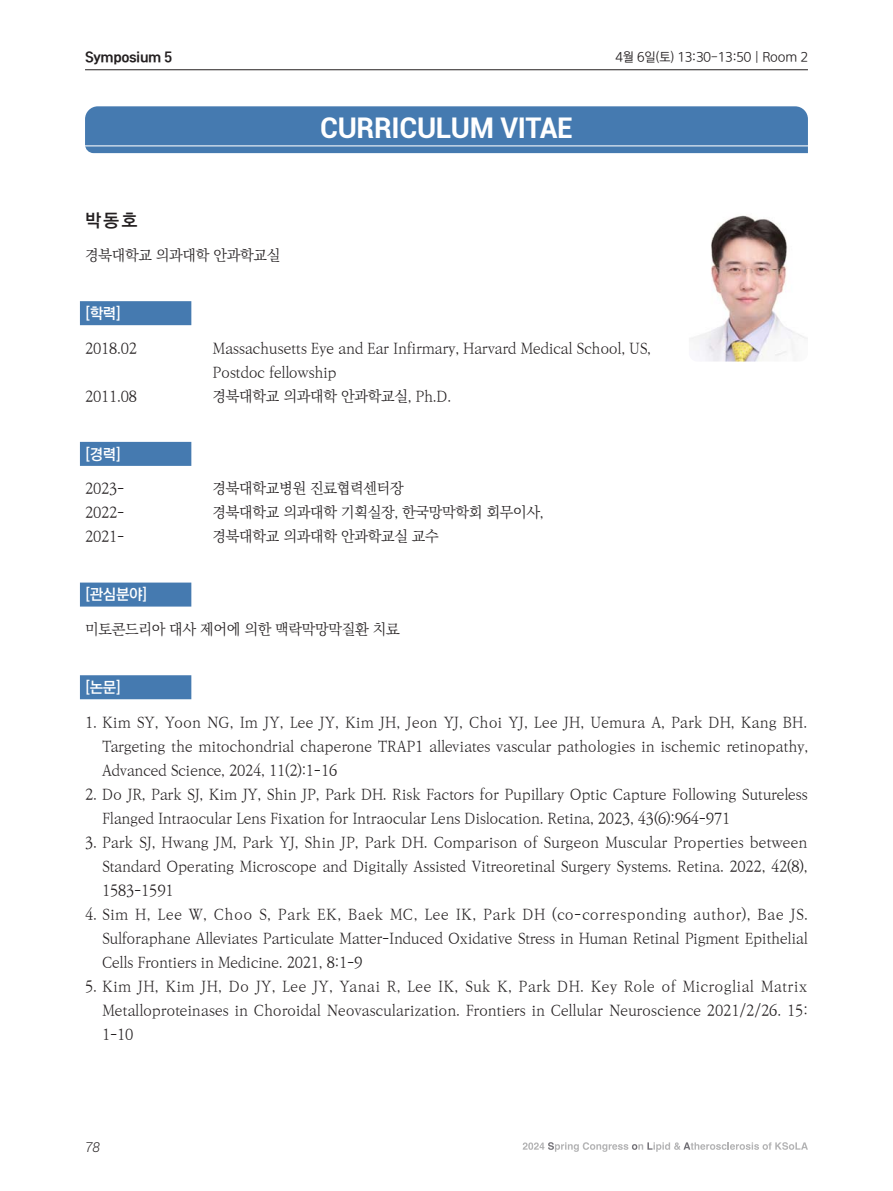
<style>
.page{position:relative;width:893px;height:1191px;background:#fff}
.page>*{position:absolute;margin:0;border:0;box-sizing:border-box;transform-origin:0 0}
.t1{font:700 28.5px "Roboto";letter-spacing:-.01em;color:#fff}
.cv-연자명{font:18px "Rix Sin Go B";color:#231f20}
.cv-내용-논문{font:300 15px/24px "Ko Pub World Batang";letter-spacing:-.02em;color:#231f20;text-align:justify}
.cv-내용{font:300 15px/24px "Ko Pub World Batang";letter-spacing:-.02em;color:#231f20}
.cv-구분{font:15px "Rix Sin Go B";letter-spacing:-.02em;color:#fff}
.t2{font:13.5px "Rix Head B";letter-spacing:-.03em;color:#231f20}
.t3{font:italic 300 13.5px "Roboto";color:#231f20}
.상단-장소{font:12.75px "Rix Sin Go R";letter-spacing:-.01em;color:#231f20}
</style>
<div class="page">
<hr style="left:85px;top:69px;width:723px;height:1px;background:#231f20">
<div style="left:85px;top:106px;width:723px;height:47px;background:#457ab0"></div>
<hr style="left:81px;top:145px;width:731px;height:1px;background:#fff">
<svg style="left:523px;top:1142px;width:285px;height:9px"></svg>
<div style="left:80px;top:301px;width:111px;height:24px;background:#457ab0"></div>
<div style="left:80px;top:442px;width:111px;height:24px;background:#457ab0"></div>
<div style="left:80px;top:582px;width:111px;height:24px;background:#457ab0"></div>
<div style="left:80px;top:675px;width:111px;height:24px;background:#457ab0"></div>
<img style="left:690px;top:215px;width:118px;height:146px">
<p class="t2" style="left:85px;top:50px;width:89px">Symposium 5</p>
<p class="cv-연자명" style="left:85px;top:209px;width:54px">박동호</p>
<p class="cv-내용" style="left:85px;top:243px;width:197px">경북대학교 의과대학 안과학교실</p>
<h1 class="t1" style="left:320px;top:108px;width:254px">CURRICULUM VITAE</h1>
<p class="상단-장소" style="left:615px;top:50px;width:194px">4월 6일(토) 13:30-13:50 | Room 2</p>
<p class="cv-구분" style="left:85px;top:304px;width:38px">[학력]</p>
<p class="cv-내용" style="left:85px;top:336px;width:54px">2018.02</p>
<p class="cv-내용" style="left:213px;top:336px;width:440px">Massachusetts Eye and Ear Infirmary, Harvard Medical School, US,<br>Postdoc fellowship</p>
<p class="cv-내용" style="left:85px;top:384px;width:54px">2011.08</p>
<p class="cv-내용" style="left:213px;top:384px;width:240px">경북대학교 의과대학 안과학교실, Ph.D.</p>
<p class="cv-구분" style="left:85px;top:445px;width:38px">[경력]</p>
<p class="cv-내용" style="left:85px;top:477px;width:41px">2023-</p>
<p class="cv-내용" style="left:213px;top:477px;width:193px">경북대학교병원 진료협력센터장</p>
<p class="cv-내용" style="left:85px;top:501px;width:41px">2022-</p>
<p class="cv-내용" style="left:213px;top:501px;width:332px">경북대학교 의과대학 기획실장, 한국망막학회 회무이사,</p>
<p class="cv-내용" style="left:85px;top:525px;width:41px">2021-</p>
<p class="cv-내용" style="left:213px;top:525px;width:228px">경북대학교 의과대학 안과학교실 교수</p>
<p class="cv-구분" style="left:85px;top:585px;width:64px">[관심분야]</p>
<p class="cv-내용" style="left:85px;top:617px;width:316px">미토콘드리아 대사 제어에 의한 맥락막망막질환 치료</p>
<p class="cv-구분" style="left:85px;top:678px;width:38px">[논문]</p>
<p class="cv-내용-논문" style="left:102px;top:710px;width:708px;text-indent:-17px">1. Kim SY, Yoon NG, Im JY, Lee JY, Kim JH, Jeon YJ, Choi YJ, Lee JH, Uemura A, Park DH, Kang BH.<br>Targeting the mitochondrial chaperone TRAP1 alleviates vascular pathologies in ischemic retinopathy, Advanced Science, 2024, 11(2):1-16</p>
<p class="cv-내용-논문" style="left:102px;top:782px;width:707px;text-indent:-17px">2. Do JR, Park SJ, Kim JY, Shin JP, Park DH. Risk Factors for Pupillary Optic Capture Following Sutureless<br>Flanged Intraocular Lens Fixation for Intraocular Lens Dislocation. Retina, 2023, 43(6):964-971</p>
<p class="cv-내용-논문" style="left:102px;top:830px;width:707px;text-indent:-17px">3. Park SJ, Hwang JM, Park YJ, Shin JP, Park DH. Comparison of Surgeon Muscular Properties between Standard Operating Microscope and Digitally Assisted Vitreoretinal Surgery Systems. Retina. 2022, 42(8), 1583-1591</p>
<p class="cv-내용-논문" style="left:102px;top:902px;width:707px;text-indent:-17px">4. Sim H, Lee W, Choo S, Park EK, Baek MC, Lee IK, Park DH (co-corresponding author), Bae JS.<br>Sulforaphane Alleviates Particulate Matter-Induced Oxidative Stress in Human Retinal Pigment Epithelial Cells Frontiers in Medicine. 2021, 8:1-9</p>
<p class="cv-내용-논문" style="left:102px;top:974px;width:707px;text-indent:-17px">5. Kim JH, Kim JH, Do JY, Lee JY, Yanai R, Lee IK, Suk K, Park DH. Key Role of Microglial Matrix Metalloproteinases in Choroidal Neovascularization. Frontiers in Cellular Neuroscience 2021/2/26. 15:<br>1-10</p>
<p class="t3" style="left:85px;top:1137px;width:16px">78</p>
</div>
